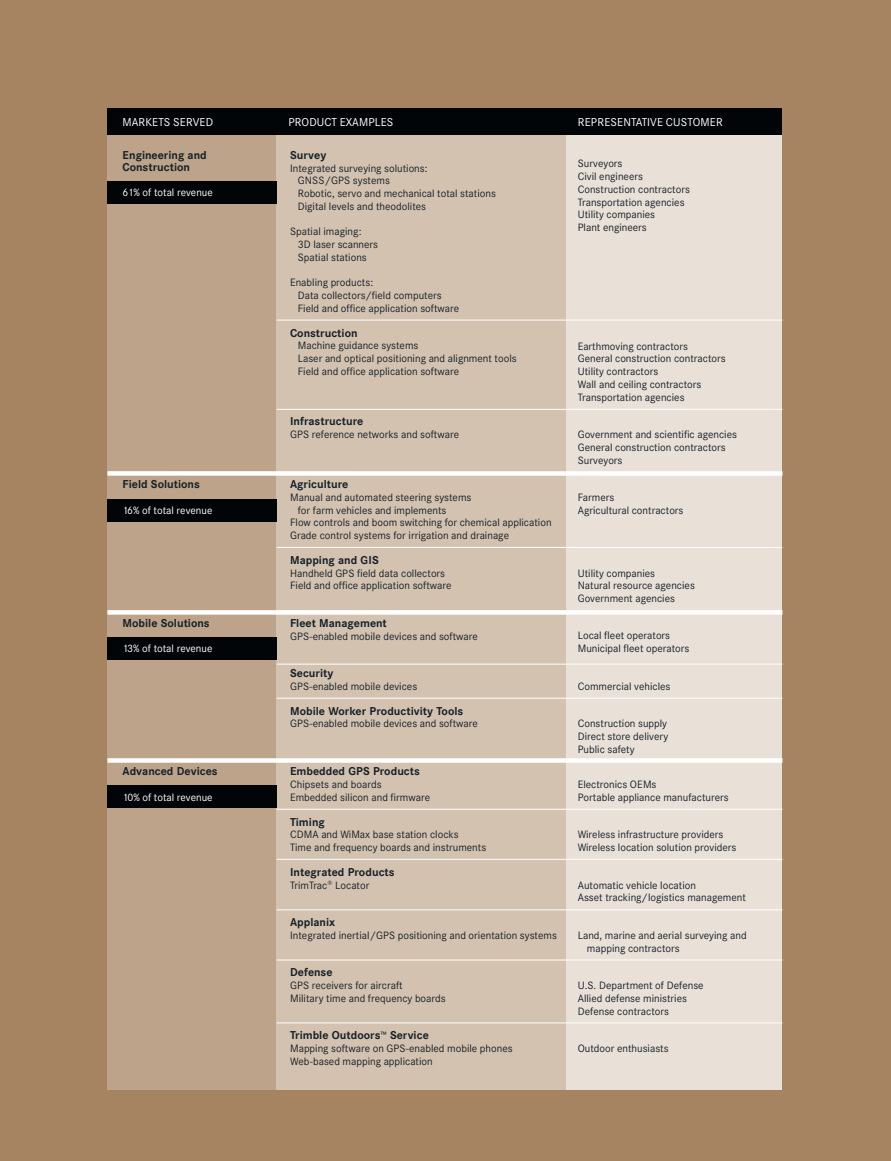
<style>
.page{position:relative;width:891px;height:1161px;background:#a68462}
.page>*{position:absolute;margin:0;border:0;box-sizing:border-box;transform-origin:0 0}
.t1{font:700 11.25px/12px "Corporate SBQ";color:#162229}
.t2{font:11.25px "Corporate SBQ";letter-spacing:.01em;color:#fff}
.t3{font:10.5px/12.8px "Corporate SBQ";color:#162229}
.t4{font:10.5px "Corporate SBQ";color:#fff}
.s1{font-size:9px}
</style>
<div class="page">
<div style="left:107px;top:109px;width:675px;height:26px;background:#020507"></div>
<div style="left:108px;top:135px;width:169px;height:954px;background:#bca389"></div>
<div style="left:277px;top:135px;width:300px;height:954px;background:#d3c2b0"></div>
<div style="left:566px;top:135px;width:216px;height:954px;background:#e9e0d8"></div>
<div style="left:107px;top:471px;width:675px;height:5px;background:#fff"></div>
<div style="left:107px;top:610px;width:675px;height:5px;background:#fff"></div>
<div style="left:107px;top:758px;width:675px;height:5px;background:#fff"></div>
<hr style="left:277px;top:409px;width:505px;height:1px;background:#fff">
<hr style="left:277px;top:664px;width:505px;height:1px;background:#fff">
<hr style="left:277px;top:547px;width:505px;height:1px;background:#fff">
<hr style="left:277px;top:698px;width:505px;height:1px;background:#fff">
<hr style="left:277px;top:909px;width:505px;height:1px;background:#fff">
<hr style="left:277px;top:809px;width:505px;height:1px;background:#fff">
<hr style="left:277px;top:1023px;width:505px;height:1px;background:#fff">
<hr style="left:277px;top:859px;width:505px;height:1px;background:#fff">
<hr style="left:277px;top:960px;width:505px;height:1px;background:#fff">
<hr style="left:277px;top:320px;width:505px;height:1px;background:#fff">
<div style="left:107px;top:182px;width:170px;height:22px;background:#020507"></div>
<div style="left:107px;top:499px;width:170px;height:22px;background:#020507"></div>
<div style="left:107px;top:638px;width:170px;height:22px;background:#020507"></div>
<div style="left:107px;top:786px;width:170px;height:22px;background:#020507"></div>
<p class="t2" style="left:123px;top:115px;width:92px">MARKETS SERVED</p>
<p class="t2" style="left:288px;top:115px;width:107px">PRODUCT EXAMPLES</p>
<p class="t2" style="left:578px;top:115px;width:147px">REPRESENTATIVE CUSTOMER</p>
<p class="t1" style="left:290px;top:149px;width:38px">Survey</p>
<p class="t3" style="left:298px;top:162px;width:200px;text-indent:-8px">Integrated surveying solutions:<br>GNSS/GPS systems<br>Robotic, servo and mechanical total stations<br>Digital levels and theodolites</p>
<p class="t3" style="left:298px;top:225px;width:82px;text-indent:-8px">Spatial imaging:<br>3D laser scanners<br>Spatial stations</p>
<p class="t3" style="left:298px;top:276px;width:163px;text-indent:-8px">Enabling products:<br>Data collectors/field computers<br>Field and office application software</p>
<p class="t1" style="left:290px;top:327px;width:69px">Construction</p>
<p class="t3" style="left:298px;top:339px;width:220px">Machine guidance systems<br>Laser and optical positioning and alignment tools<br>Field and office application software</p>
<p class="t1" style="left:290px;top:415px;width:75px">Infrastructure</p>
<p class="t3" style="left:290px;top:428px;width:171px">GPS reference networks and software</p>
<p class="t1" style="left:123px;top:149px;width:86px">Engineering and<br>Construction</p>
<p class="t4" style="left:123px;top:186px;width:92px">61% of total revenue</p>
<p class="t3" style="left:578px;top:158px;width:114px">Surveyors<br>Civil engineers<br>Construction contractors<br>Transportation agencies<br>Utility companies<br>Plant engineers</p>
<p class="t3" style="left:578px;top:340px;width:150px">Earthmoving contractors<br>General construction contractors<br>Utility contractors<br>Wall and ceiling contractors<br>Transportation agencies</p>
<p class="t3" style="left:578px;top:428px;width:161px">Government and scientific agencies<br>General construction contractors<br>Surveyors</p>
<p class="t3" style="left:578px;top:491px;width:107px">Farmers<br>Agricultural contractors</p>
<p class="t1" style="left:123px;top:478px;width:79px">Field Solutions</p>
<p class="t4" style="left:123px;top:504px;width:91px">16% of total revenue</p>
<p class="t1" style="left:290px;top:478px;width:60px">Agriculture</p>
<p class="t3" style="left:290px;top:491px;width:183px">Manual and automated steering systems</p>
<p class="t3" style="left:298px;top:504px;width:150px">for farm vehicles and implements</p>
<p class="t3" style="left:290px;top:516px;width:263px">Flow controls and boom switching for chemical application</p>
<p class="t3" style="left:290px;top:529px;width:220px">Grade control systems for irrigation and drainage</p>
<p class="t1" style="left:290px;top:554px;width:90px">Mapping and GIS</p>
<p class="t3" style="left:290px;top:567px;width:163px">Handheld GPS field data collectors<br>Field and office application software</p>
<p class="t1" style="left:290px;top:617px;width:98px">Fleet Management</p>
<p class="t3" style="left:290px;top:630px;width:189px">GPS-enabled mobile devices and software</p>
<p class="t1" style="left:290px;top:667px;width:45px">Security</p>
<p class="t3" style="left:290px;top:680px;width:129px">GPS-enabled mobile devices</p>
<p class="t1" style="left:290px;top:705px;width:175px">Mobile Worker Productivity Tools</p>
<p class="t3" style="left:290px;top:717px;width:189px">GPS-enabled mobile devices and software</p>
<p class="t1" style="left:290px;top:766px;width:131px">Embedded GPS Products</p>
<p class="t3" style="left:290px;top:778px;width:142px">Chipsets and boards<br>Embedded silicon and firmware</p>
<p class="t1" style="left:290px;top:816px;width:36px">Timing</p>
<p class="t3" style="left:290px;top:828px;width:198px">CDMA and WiMax base station clocks<br>Time and frequency boards and instruments</p>
<p class="t1" style="left:290px;top:866px;width:106px">Integrated Products</p>
<p class="t3" style="left:290px;top:879px;width:81px">TrimTrac<sup>®</sup> Locator</p>
<p class="t1" style="left:290px;top:916px;width:47px">Applanix</p>
<p class="t3" style="left:290px;top:929px;width:268px">Integrated inertial/GPS positioning and orientation systems</p>
<p class="t1" style="left:290px;top:967px;width:44px">Defense</p>
<p class="t3" style="left:290px;top:979px;width:157px">GPS receivers for aircraft<br>Military time and frequency boards</p>
<p class="t1" style="left:290px;top:1030px;width:140px">Trimble Outdoors<span class="s1">™</span> Service</p>
<p class="t3" style="left:290px;top:1042px;width:224px">Mapping software on GPS-enabled mobile phones<br>Web-based mapping application</p>
<p class="t3" style="left:578px;top:567px;width:119px">Utility companies<br>Natural resource agencies<br>Government agencies</p>
<p class="t3" style="left:578px;top:629px;width:113px">Local fleet operators<br>Municipal fleet operators</p>
<p class="t3" style="left:578px;top:680px;width:94px">Commercial vehicles</p>
<p class="t3" style="left:578px;top:717px;width:92px;text-align:justify">Construction supply Direct store delivery Public safety</p>
<p class="t3" style="left:578px;top:778px;width:152px">Electronics OEMs<br>Portable appliance manufacturers</p>
<p class="t3" style="left:578px;top:828px;width:160px">Wireless infrastructure providers<br>Wireless location solution providers</p>
<p class="t3" style="left:578px;top:879px;width:170px">Automatic vehicle location<br>Asset tracking/logistics management</p>
<p class="t3" style="left:587px;top:929px;width:161px;text-indent:-9px">Land, marine and aerial surveying and mapping contractors</p>
<p class="t3" style="left:578px;top:979px;width:127px">U.S. Department of Defense<br>Allied defense ministries<br>Defense contractors</p>
<p class="t3" style="left:578px;top:1042px;width:92px">Outdoor enthusiasts</p>
<p class="t1" style="left:123px;top:617px;width:89px">Mobile Solutions</p>
<p class="t4" style="left:123px;top:642px;width:91px">13% of total revenue</p>
<p class="t1" style="left:123px;top:766px;width:97px">Advanced Devices</p>
<p class="t4" style="left:123px;top:791px;width:92px">10% of total revenue</p>
</div>
